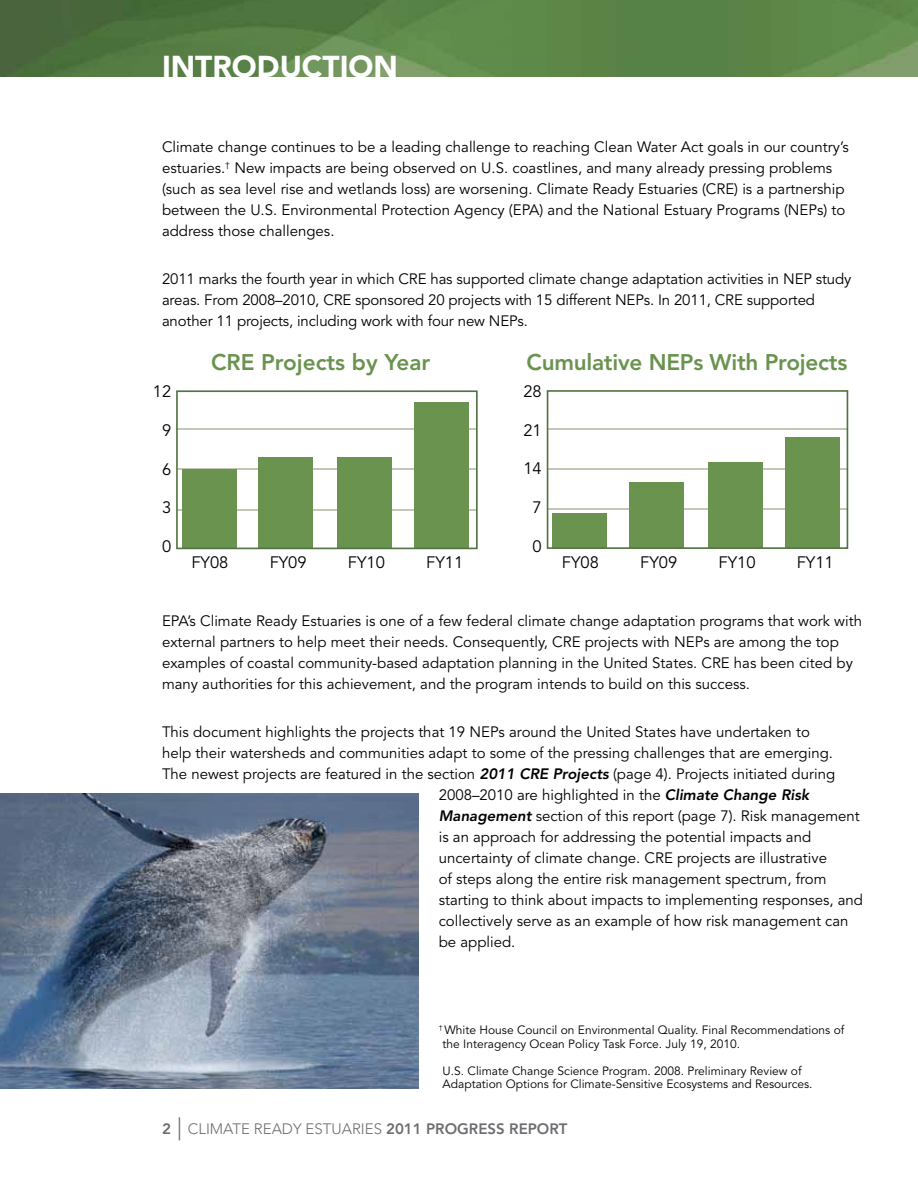
<style>
.page{position:relative;width:918px;height:1188px;background:#fff}
.page>*{position:absolute;margin:0;border:0;box-sizing:border-box;transform-origin:0 0}
.t1{font:900 30px "Avenir LT Std";color:#fff}
.t2{font:800 22.5px "Avenir LT Std";letter-spacing:-.01em;color:#6a934f}
.t3{font:16.5px "Avenir LT Std";color:#000}
.t4{font:15px/21px "Avenir LT Std";color:#000}
.t5{font:300 15px "Avenir LT Std";color:#6d6e71}
.t6{font:800 15px "Avenir LT Std";color:#6d6e71}
.t7{font:12px/13.5px "Avenir LT Std";color:#000}
.s1{font-weight:800;font-style:italic}
.s2{font-weight:800}
</style>
<div class="page">
<img style="left:0;top:0;width:918px;height:76px">
<svg style="left:176px;top:390px;width:302px;height:159px"></svg>
<svg style="left:547px;top:390px;width:301px;height:159px"></svg>
<img style="left:0;top:794px;width:418px;height:295px">
<svg style="left:179px;top:1117px;width:1px;height:23px"></svg>
<p class="t1" style="left:162px;top:48px;width:238px">INTRODUCTION</p>
<p class="t4" style="left:162px;top:136px;width:688px">Climate change continues to be a leading challenge to reaching Clean Water Act goals in our country’s estuaries.<sup>†</sup> New impacts are being observed on U.S. coastlines, and many already pressing problems (such as sea level rise and wetlands loss) are worsening. Climate Ready Estuaries (CRE) is a partnership between the U.S. Environmental Protection Agency (EPA) and the National Estuary Programs (NEPs) to address those challenges.</p>
<p class="t4" style="left:162px;top:268px;width:691px">2011 marks the fourth year in which CRE has supported climate change adaptation activities in NEP study areas. From 2008–2010, CRE sponsored 20 projects with 15 different NEPs. In 2011, CRE supported another 11 projects, including work with four new NEPs.</p>
<h3 class="t2" style="left:211px;top:348px;width:221px">CRE Projects by Year</h3>
<h3 class="t2" style="left:527px;top:348px;width:322px">Cumulative NEPs With Projects</h3>
<p class="t3" style="left:153px;top:382px;width:20px">12</p>
<p class="t3" style="left:162px;top:421px;width:11px">9</p>
<p class="t3" style="left:162px;top:459px;width:11px">6</p>
<p class="t3" style="left:162px;top:498px;width:11px">3</p>
<p class="t3" style="left:162px;top:537px;width:11px">0</p>
<p class="t3" style="left:191px;top:553px;width:38px">FY08</p>
<p class="t3" style="left:270px;top:553px;width:38px">FY09</p>
<p class="t3" style="left:348px;top:553px;width:38px">FY10</p>
<p class="t3" style="left:426px;top:553px;width:38px">FY11</p>
<p class="t3" style="left:523px;top:382px;width:20px">28</p>
<p class="t3" style="left:523px;top:420px;width:20px">21</p>
<p class="t3" style="left:523px;top:459px;width:20px">14</p>
<p class="t3" style="left:533px;top:498px;width:11px">7</p>
<p class="t3" style="left:533px;top:537px;width:11px">0</p>
<p class="t3" style="left:562px;top:553px;width:38px">FY08</p>
<p class="t3" style="left:640px;top:553px;width:38px">FY09</p>
<p class="t3" style="left:719px;top:553px;width:38px">FY10</p>
<p class="t3" style="left:797px;top:553px;width:38px">FY11</p>
<p class="t4" style="left:162px;top:610px;width:702px">EPA’s Climate Ready Estuaries is one of a few federal climate change adaptation programs that work with external partners to help meet their needs. Consequently, CRE projects with NEPs are among the top examples of coastal community-based adaptation planning in the United States. CRE has been cited by many authorities for this achievement, and the program intends to build on this success.</p>
<p class="t4" style="left:162px;top:721px;width:675px">This document highlights the projects that 19 NEPs around the United States have undertaken to help their watersheds and communities adapt to some of the pressing challenges that are emerging.<br>The newest projects are featured in the section <span class="s1">2011 CRE Projects</span> (page 4). Projects initiated during</p>
<p class="t4" style="left:439px;top:784px;width:426px">2008–2010 are highlighted in the <span class="s1">Climate Change Risk Management</span> section of this report (page 7). Risk management is an approach for addressing the potential impacts and uncertainty of climate change. CRE projects are illustrative<br>of steps along the entire risk management spectrum, from starting to think about impacts to implementing responses, and collectively serve as an example of how risk management can be applied.</p>
<p class="t7" style="left:443px;top:1024px;width:404px;text-indent:-4px"><sup>†</sup> White House Council on Environmental Quality. Final Recommendations of the Interagency Ocean Policy Task Force. July 19, 2010.</p>
<p class="t7" style="left:443px;top:1064px;width:372px">U.S. Climate Change Science Program. 2008. Preliminary Review of<br>Adaptation Options for Climate-Sensitive Ecosystems and Resources.</p>
<p class="t6" style="left:162px;top:1120px;width:10px">2</p>
<p class="t5" style="left:188px;top:1120px;width:381px">CLIMATE READY ESTUARIES <span class="s2">2011 PROGRESS REPORT</span></p>
</div>
